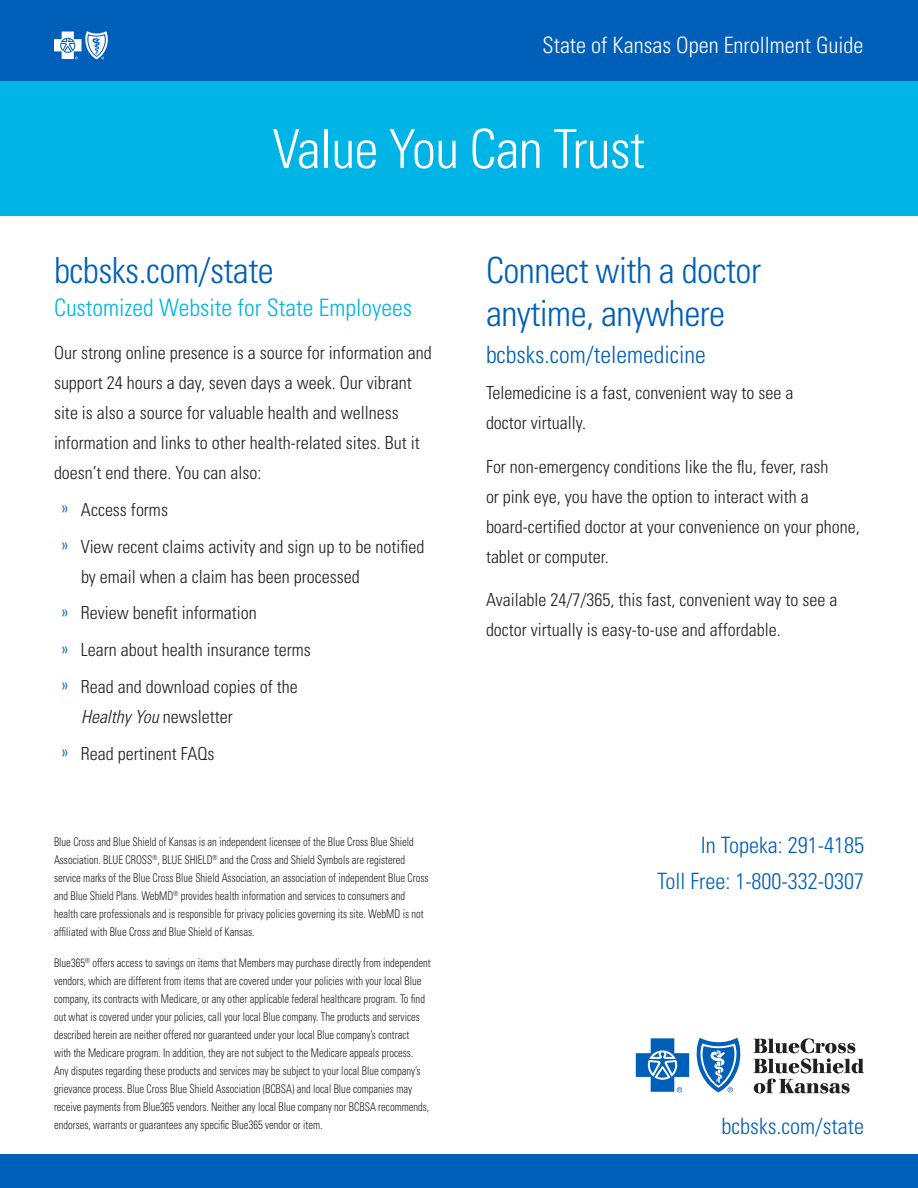
<style>
.page{position:relative;width:918px;height:1188px;background:#fff}
.page>*{position:absolute;margin:0;border:0;box-sizing:border-box;transform-origin:0 0}
.Headline{font:300 condensed 54px "Univers LT Std";letter-spacing:-.015em;color:#fff}
.Sub-Headline{font:300 condensed 36px/43.2px "Univers LT Std";letter-spacing:-.015em;color:#005fb9}
.Body_Copy{font:300 condensed 24px "Univers LT Std";color:#00b5e6}
.Body_Copy-2{font:300 condensed 24px "Univers LT Std";color:#005fb9}
.t1{font:300 condensed 22.5px "Univers LT Std";color:#005fb9}
.Handout_Product_Titl{font:300 condensed 22.5px "Univers LT Std";color:#fff}
.Body_Copy-3{font:300 condensed 18px/30px "Univers LT Std";color:#231f20}
.Legal_note{font:300 condensed 12px/18px "Univers LT Std";color:#231f20;scale:.88 1}
.s1{color:#005fb9}
.s2{font-style:italic}
</style>
<div class="page">
<div style="left:0;top:1154px;width:918px;height:34px;background:#005fb9"></div>
<div style="left:0;top:0;width:918px;height:81px;background:#005fb9"></div>
<div style="left:0;top:81px;width:918px;height:135px;background:#00b5e6"></div>
<svg style="left:754px;top:1079px;width:96px;height:14px"></svg>
<svg style="left:753px;top:1038px;width:111px;height:35px"></svg>
<svg style="left:636px;top:1038px;width:53px;height:55px"></svg>
<svg style="left:696px;top:1038px;width:45px;height:55px"></svg>
<svg style="left:54px;top:31px;width:54px;height:28px"></svg>
<p class="Handout_Product_Titl" style="left:542px;top:32px;width:323px">State of Kansas Open Enrollment Guide</p>
<p class="Headline" style="left:273px;top:117px;width:374px">Value You Can Trust</p>
<p class="Sub-Headline" style="left:54px;top:248px;width:221px">bcbsks.com/state</p>
<p class="Body_Copy" style="left:54px;top:293px;width:360px">Customized Website for State Employees</p>
<p class="Body_Copy-3" style="left:54px;top:338px;width:379px">Our strong online presence is a source for information and support 24 hours a day, seven days a week. Our vibrant site is also a source for valuable health and wellness information and links to other health-related sites. But it doesn’t end there. You can also:</p>
<p class="Body_Copy-3" style="left:62px;top:494px;width:108px"><span class="s1">»</span> Access forms</p>
<p class="Body_Copy-3" style="left:81px;top:531px;width:345px;text-indent:-20px"><span class="s1">»</span> View recent claims activity and sign up to be notified by email when a claim has been processed</p>
<p class="Body_Copy-3" style="left:62px;top:598px;width:197px"><span class="s1">»</span> Review benefit information</p>
<p class="Body_Copy-3" style="left:62px;top:635px;width:251px"><span class="s1">»</span> Learn about health insurance terms</p>
<p class="Body_Copy-3" style="left:81px;top:671px;width:218px;text-indent:-20px"><span class="s1">»</span> Read and download copies of the<br><span class="s2">Healthy You</span> newsletter</p>
<p class="Body_Copy-3" style="left:62px;top:738px;width:155px"><span class="s1">»</span> Read pertinent FAQs</p>
<p class="Legal_note" style="left:54px;top:832px;width:427px">Blue Cross and Blue Shield of Kansas is an independent licensee of the Blue Cross Blue Shield Association. BLUE CROSS<sup>®</sup>, BLUE SHIELD<sup>®</sup> and the Cross and Shield Symbols are registered service marks of the Blue Cross Blue Shield Association, an association of independent Blue Cross and Blue Shield Plans. WebMD<sup>®</sup> provides health information and services to consumers and health care professionals and is responsible for privacy policies governing its site. WebMD is not affiliated with Blue Cross and Blue Shield of Kansas.</p>
<p class="Legal_note" style="left:54px;top:954px;width:430px">Blue365<sup>®</sup> offers access to savings on items that Members may purchase directly from independent vendors, which are different from items that are covered under your policies with your local Blue company, its contracts with Medicare, or any other applicable federal healthcare program. To find out what is covered under your policies, call your local Blue company. The products and services described herein are neither offered nor guaranteed under your local Blue company’s contract<br>with the Medicare program. In addition, they are not subject to the Medicare appeals process.<br>Any disputes regarding these products and services may be subject to your local Blue company’s grievance process. Blue Cross Blue Shield Association (BCBSA) and local Blue companies may receive payments from Blue365 vendors. Neither any local Blue company nor BCBSA recommends, endorses, warrants or guarantees any specific Blue365 vendor or item.</p>
<p class="Sub-Headline" style="left:486px;top:248px;width:277px">Connect with a doctor anytime, anywhere</p>
<p class="Body_Copy-2" style="left:486px;top:340px;width:221px">bcbsks.com/telemedicine</p>
<p class="Body_Copy-3" style="left:486px;top:378px;width:309px">Telemedicine is a fast, convenient way to see a doctor virtually.</p>
<p class="Body_Copy-3" style="left:486px;top:451px;width:375px">For non-emergency conditions like the flu, fever, rash<br>or pink eye, you have the option to interact with a board-certified doctor at your convenience on your phone, tablet or computer.</p>
<p class="Body_Copy-3" style="left:486px;top:585px;width:353px">Available 24/7/365, this fast, convenient way to see a doctor virtually is easy-to-use and affordable.</p>
<p class="t1" style="left:701px;top:832px;width:165px">In Topeka: 291-4185</p>
<p class="t1" style="left:657px;top:868px;width:208px">Toll Free: 1-800-332-0307</p>
<p class="t1" style="left:722px;top:1113px;width:144px">bcbsks.com/state</p>
</div>
